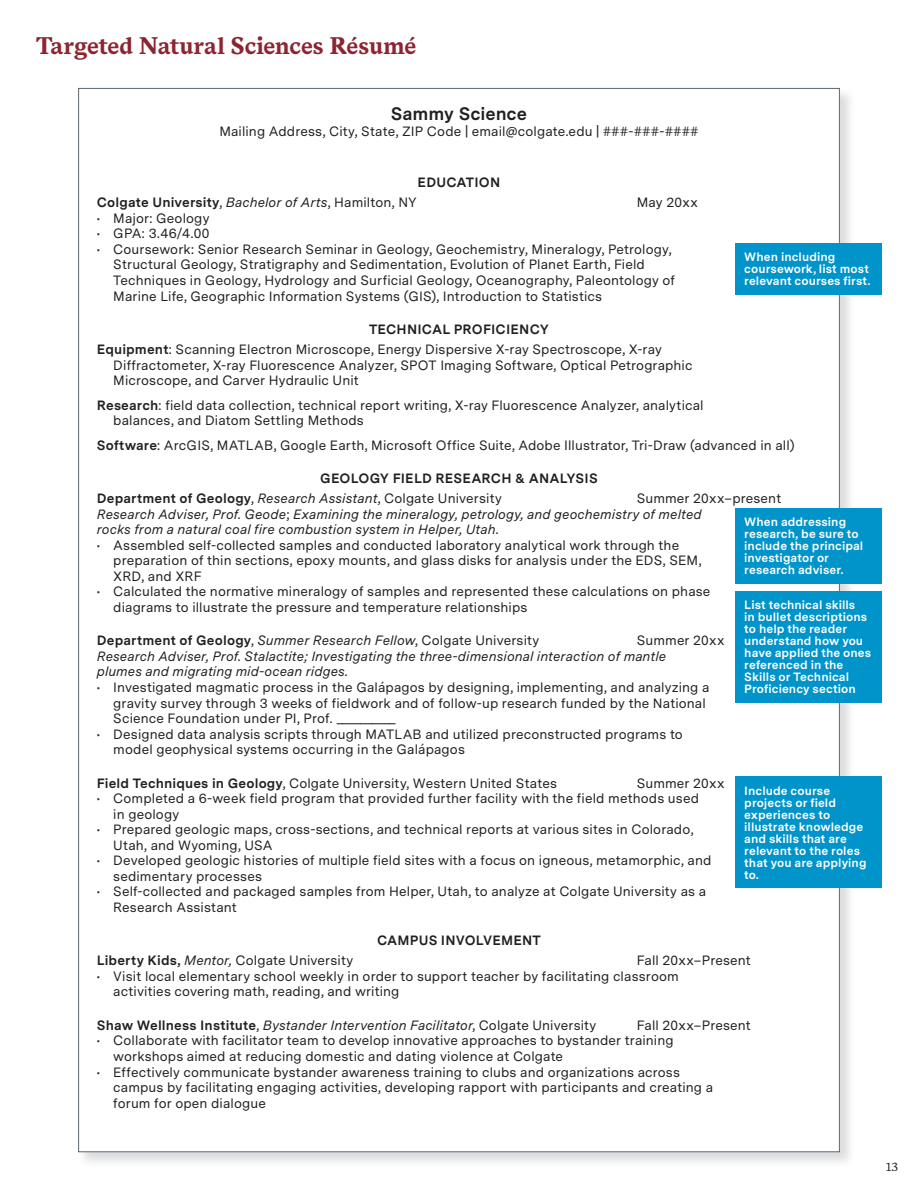
<style>
.page{position:relative;width:918px;height:1188px;background:#fff}
.page>*{position:absolute;margin:0;border:0;box-sizing:border-box;transform-origin:0 0}
.t1{font:700 24px "Messina Serif";color:#8d2431}
.t2{font:700 18px "Messina Sans";letter-spacing:-.005em;color:#231f20}
.Resume_Bulleted_List{font:13.5px/15.6px "Messina Sans";letter-spacing:.01em;color:#231f20}
.Resume_Bulleted_List-2{font:italic 13.5px/15.6px "Messina Sans";letter-spacing:.01em;color:#231f20}
.t3{font:700 13.5px "Messina Sans";letter-spacing:.015em;color:#231f20}
.t4{font:700 12px/12px "Messina Sans";letter-spacing:.005em;color:#fff}
.t5{font:12px "Messina Serif";color:#231f20}
.s1{font-weight:400}
.s2{font-weight:400;font-style:italic}
.s3{font-weight:700}
.s4{font-style:normal}
.s5{font-weight:700;font-style:normal}
.s6{font-style:italic}
</style>
<div class="page">
<div style="left:78px;top:87px;width:777px;height:1080px;background:#d1d2d4;opacity:.75"></div>
<div style="left:79px;top:88px;width:760px;height:1064px;background:#fff"></div>
<div style="left:735px;top:243px;width:147px;height:51px;background:#0094ca"></div>
<div style="left:735px;top:508px;width:147px;height:75px;background:#0094ca"></div>
<div style="left:735px;top:591px;width:147px;height:111px;background:#0094ca"></div>
<div style="left:735px;top:777px;width:147px;height:111px;background:#0094ca"></div>
<h2 class="t1" style="left:36px;top:31px;width:382px">Targeted Natural Sciences Résumé</h2>
<p class="t2" style="left:391px;top:103px;width:138px">Sammy Science</p>
<p class="Resume_Bulleted_List" style="left:219px;top:124px;width:481px">Mailing Address, City, State, ZIP Code | email@colgate.edu | ###-###-####</p>
<p class="t3" style="left:418px;top:175px;width:84px">EDUCATION</p>
<p class="t3" style="left:97px;top:195px;width:322px">Colgate University<span class="s1">,</span> <span class="s2">Bachelor of Arts</span><span class="s1">, Hamilton, NY</span></p>
<p class="Resume_Bulleted_List" style="left:637px;top:195px;width:63px">May 20xx</p>
<p class="Resume_Bulleted_List" style="left:97px;top:211px;width:114px">• Major: Geology</p>
<p class="Resume_Bulleted_List" style="left:97px;top:226px;width:114px">• GPA: 3.46/4.00</p>
<p class="Resume_Bulleted_List" style="left:113px;top:242px;width:563px;text-indent:-16px">• Coursework: Senior Research Seminar in Geology, Geochemistry, Mineralogy, Petrology, Structural Geology, Stratigraphy and Sedimentation, Evolution of Planet Earth, Field Techniques in Geology, Hydrology and Surficial Geology, Oceanography, Paleontology of Marine Life, Geographic Information Systems (GIS), Introduction to Statistics</p>
<p class="t3" style="left:369px;top:321px;width:181px">TECHNICAL PROFICIENCY</p>
<p class="Resume_Bulleted_List" style="left:113px;top:342px;width:581px;text-indent:-16px"><span class="s3">Equipment</span>: Scanning Electron Microscope, Energy Dispersive X-ray Spectroscope, X-ray<br>Diffractometer, X-ray Fluorescence Analyzer, SPOT Imaging Software, Optical Petrographic<br>Microscope, and Carver Hydraulic Unit</p>
<p class="Resume_Bulleted_List" style="left:113px;top:398px;width:592px;text-indent:-16px"><span class="s3">Research</span>: field data collection, technical report writing, X-ray Fluorescence Analyzer, analytical balances, and Diatom Settling Methods</p>
<p class="Resume_Bulleted_List" style="left:97px;top:438px;width:699px"><span class="s3">Software</span>: ArcGIS, MATLAB, Google Earth, Microsoft Office Suite, Adobe Illustrator, Tri-Draw (advanced in all)</p>
<p class="t3" style="left:320px;top:470px;width:279px">GEOLOGY FIELD RESEARCH &amp; ANALYSIS</p>
<p class="t3" style="left:97px;top:490px;width:407px">Department of Geology<span class="s1">,</span> <span class="s2">Research Assistant</span><span class="s1">, Colgate University</span></p>
<p class="Resume_Bulleted_List" style="left:637px;top:491px;width:146px">Summer 20xx–present</p>
<p class="Resume_Bulleted_List-2" style="left:97px;top:507px;width:606px">Research Adviser, Prof. Geode<span class="s4">;</span> Examining the mineralogy, petrology, and geochemistry of melted rocks from a natural coal fire combustion system in Helper, Utah.</p>
<p class="Resume_Bulleted_List" style="left:113px;top:538px;width:590px;text-indent:-16px">• Assembled self-collected samples and conducted laboratory analytical work through the preparation of thin sections, epoxy mounts, and glass disks for analysis under the EDS, SEM,<br>XRD, and XRF</p>
<p class="Resume_Bulleted_List" style="left:113px;top:584px;width:599px;text-indent:-16px">• Calculated the normative mineralogy of samples and represented these calculations on phase diagrams to illustrate the pressure and temperature relationships</p>
<p class="Resume_Bulleted_List-2" style="left:97px;top:634px;width:444px"><span class="s5">Department of Geology</span><span class="s4">,</span> Summer Research Fellow<span class="s4">, Colgate University</span></p>
<p class="Resume_Bulleted_List" style="left:637px;top:634px;width:89px">Summer 20xx</p>
<p class="Resume_Bulleted_List-2" style="left:97px;top:649px;width:571px">Research Adviser, Prof. Stalactite; Investigating the three-dimensional interaction of mantle plumes and migrating mid-ocean ridges.</p>
<p class="Resume_Bulleted_List" style="left:113px;top:680px;width:598px;text-indent:-16px">• Investigated magmatic process in the Galápagos by designing, implementing, and analyzing a gravity survey through 3 weeks of fieldwork and of follow-up research funded by the National<br>Science Foundation under PI, Prof. __________</p>
<p class="Resume_Bulleted_List" style="left:113px;top:727px;width:571px;text-indent:-16px">• Designed data analysis scripts through MATLAB and utilized preconstructed programs to model geophysical systems occurring in the Galápagos</p>
<p class="Resume_Bulleted_List" style="left:97px;top:776px;width:462px"><span class="s3">Field Techniques in Geology</span>, Colgate University, Western United States</p>
<p class="Resume_Bulleted_List" style="left:637px;top:776px;width:89px">Summer 20xx</p>
<p class="Resume_Bulleted_List" style="left:113px;top:791px;width:587px;text-indent:-16px">• Completed a 6-week field program that provided further facility with the field methods used in geology</p>
<p class="Resume_Bulleted_List" style="left:113px;top:822px;width:582px;text-indent:-16px">• Prepared geologic maps, cross-sections, and technical reports at various sites in Colorado,<br>Utah, and Wyoming, USA</p>
<p class="Resume_Bulleted_List" style="left:113px;top:853px;width:600px;text-indent:-16px">• Developed geologic histories of multiple field sites with a focus on igneous, metamorphic, and sedimentary processes</p>
<p class="Resume_Bulleted_List" style="left:113px;top:884px;width:594px;text-indent:-16px">• Self-collected and packaged samples from Helper, Utah, to analyze at Colgate University as a<br>Research Assistant</p>
<p class="t3" style="left:377px;top:933px;width:165px">CAMPUS INVOLVEMENT</p>
<p class="Resume_Bulleted_List" style="left:97px;top:953px;width:258px"><span class="s3">Liberty Kids,</span> <span class="s6">Mentor,</span> Colgate University</p>
<p class="Resume_Bulleted_List" style="left:637px;top:953px;width:116px">Fall 20xx–Present</p>
<p class="Resume_Bulleted_List" style="left:113px;top:969px;width:567px;text-indent:-16px">• Visit local elementary school weekly in order to support teacher by facilitating classroom activities covering math, reading, and writing</p>
<p class="Resume_Bulleted_List-2" style="left:97px;top:1018px;width:501px"><span class="s5">Shaw Wellness Institute</span><span class="s4">,</span> Bystander Intervention Facilitator<span class="s4">, Colgate University</span></p>
<p class="Resume_Bulleted_List" style="left:637px;top:1018px;width:116px">Fall 20xx–Present</p>
<p class="Resume_Bulleted_List" style="left:113px;top:1034px;width:562px;text-indent:-16px">• Collaborate with facilitator team to develop innovative approaches to bystander training workshops aimed at reducing domestic and dating violence at Colgate</p>
<p class="Resume_Bulleted_List" style="left:113px;top:1065px;width:601px;text-indent:-16px">• Effectively communicate bystander awareness training to clubs and organizations across campus by facilitating engaging activities, developing rapport with participants and creating a forum for open dialogue</p>
<p class="t4" style="left:744px;top:252px;width:128px">When including coursework, list most relevant courses first.</p>
<p class="t4" style="left:744px;top:517px;width:121px">When addressing research, be sure to include the principal investigator or research adviser.</p>
<p class="t4" style="left:744px;top:600px;width:128px">List technical skills<br>in bullet descriptions to help the reader understand how you have applied the ones referenced in the<br>Skills or Technical<br>Proficiency section</p>
<p class="t4" style="left:744px;top:785px;width:124px">Include course projects or field experiences to illustrate knowledge and skills that are relevant to the roles that you are applying to.</p>
<p class="t5" style="left:886px;top:1160px;width:14px">13</p>
</div>
